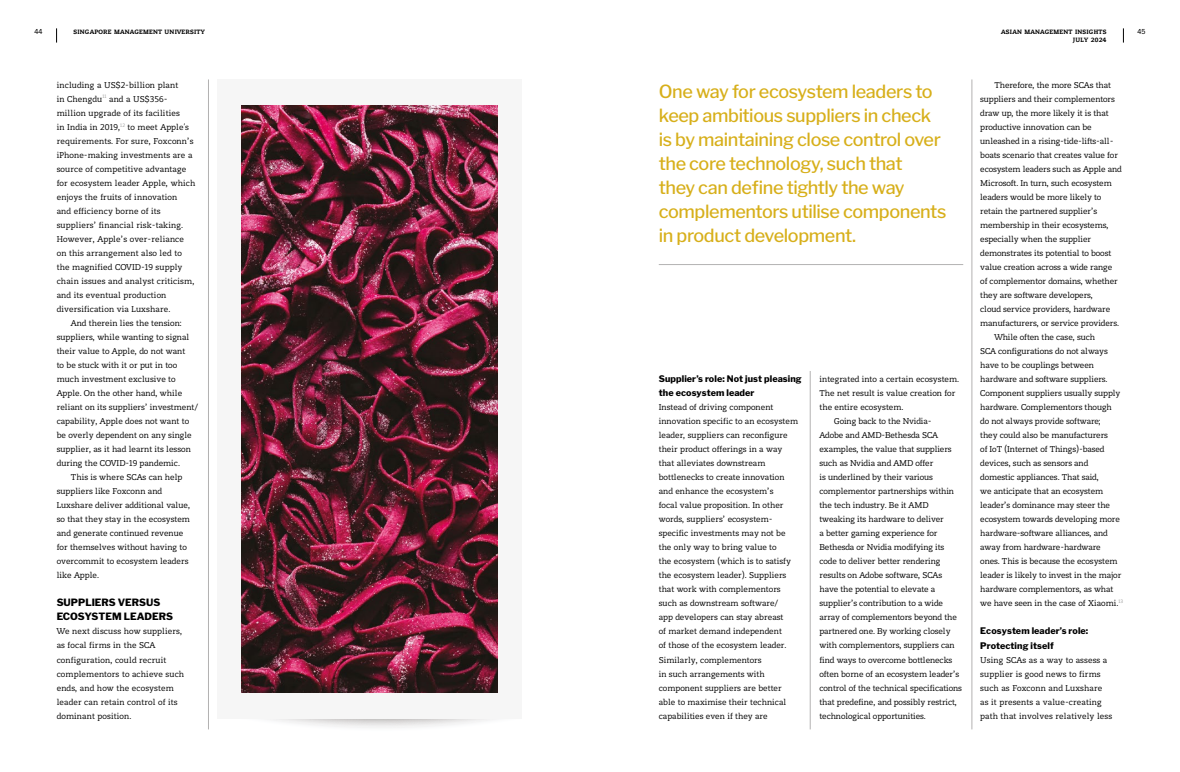
<style>
.page{position:relative;width:1180px;height:772px;background:#fff}
.page>*{position:absolute;margin:0;border:0;box-sizing:border-box;transform-origin:0 0}
.t1{font:500 18px/24px "Libre Franklin";letter-spacing:-.02em;color:#d7af1a}
.t2{font:10px/14px "Sabel";color:#000}
.t3{font:800 10px/14px "Libre Franklin";color:#000}
.t4{font:800 9px/14px "Libre Franklin";letter-spacing:.01em;color:#000}
.t5{font:800 7px "Sabel";letter-spacing:.03em;color:#000}
.t6{font:7px "Trade Gothic Next LT Pro";color:#000}
</style>
<div class="page">
<svg style="left:270px;top:719px;width:223px;height:9px"></svg>
<div style="left:217px;top:79px;width:305px;height:639px;background:#f6f6f6"></div>
<img style="left:241px;top:106px;width:256px;height:585px">
<hr style="left:208px;top:79px;width:1px;height:650px;background:#b3b2b2">
<hr style="left:810px;top:371px;width:1px;height:358px;background:#b3b2b2">
<hr style="left:971px;top:79px;width:1px;height:650px;background:#b3b2b2">
<hr style="left:658px;top:264px;width:305px;height:1px;background:#b3b2b2">
<svg style="left:1122px;top:28px;width:1px;height:15px"></svg>
<svg style="left:56px;top:28px;width:1px;height:15px"></svg>
<p class="t6" style="left:35px;top:26px;width:10px">44</p>
<p class="t5" style="left:73px;top:27px;width:133px">SINGAPORE MANAGEMENT UNIVERSITY</p>
<p class="t2" style="left:57px;top:78px;width:140px">including a US$2-billion plant<br>in Chengdu<sup>11</sup> and a US$356- million upgrade of its facilities<br>in India in 2019,<sup>12</sup> to meet Apple's requirements. For sure, Foxconn’s iPhone-making investments are a source of competitive advantage for ecosystem leader Apple, which enjoys the fruits of innovation<br>and efficiency borne of its suppliers’ financial risk-taking.<br>However, Apple’s over-reliance on this arrangement also led to the magnified COVID-19 supply chain issues and analyst criticism, and its eventual production diversification via Luxshare.</p>
<p class="t2" style="left:71px;top:316px;width:113px">And therein lies the tension:</p>
<p class="t2" style="left:57px;top:330px;width:134px">suppliers, while wanting to signal</p>
<p class="t2" style="left:57px;top:344px;width:130px">their value to Apple, do not want</p>
<p class="t2" style="left:57px;top:358px;width:122px">to be stuck with it or put in too</p>
<p class="t2" style="left:57px;top:372px;width:120px">much investment exclusive to</p>
<p class="t2" style="left:57px;top:386px;width:127px">Apple. On the other hand, while</p>
<p class="t2" style="left:57px;top:400px;width:143px">reliant on its suppliers’ investment/</p>
<p class="t2" style="left:57px;top:414px;width:134px">capability, Apple does not want to</p>
<p class="t2" style="left:57px;top:428px;width:136px">be overly dependent on any single</p>
<p class="t2" style="left:57px;top:442px;width:136px">supplier, as it had learnt its lesson</p>
<p class="t2" style="left:57px;top:456px;width:125px">during the COVID-19 pandemic.</p>
<p class="t2" style="left:71px;top:470px;width:113px">This is where SCAs can help</p>
<p class="t2" style="left:57px;top:484px;width:107px">suppliers like Foxconn and</p>
<p class="t2" style="left:57px;top:498px;width:135px">Luxshare deliver additional value,</p>
<p class="t2" style="left:57px;top:512px;width:135px">so that they stay in the ecosystem</p>
<p class="t2" style="left:57px;top:526px;width:128px">and generate continued revenue</p>
<p class="t2" style="left:57px;top:540px;width:132px">for themselves without having to</p>
<p class="t2" style="left:57px;top:554px;width:133px">overcommit to ecosystem leaders</p>
<p class="t2" style="left:57px;top:568px;width:44px">like Apple.</p>
<p class="t3" style="left:57px;top:595px;width:118px">SUPPLIERS VERSUS<br>ECOSYSTEM LEADERS</p>
<p class="t2" style="left:57px;top:624px;width:129px">We next discuss how suppliers, as focal firms in the SCA configuration, could recruit complementors to achieve such ends, and how the ecosystem leader can retain control of its dominant position.</p>
<p class="t5" style="left:1001px;top:27px;width:107px">ASIAN MANAGEMENT INSIGHTS</p>
<p class="t6" style="left:1137px;top:26px;width:10px">45</p>
<p class="t5" style="left:1072px;top:36px;width:35px">JULY 2024</p>
<h1 class="t1" style="left:658px;top:79px;width:289px">One way for ecosystem leaders to keep ambitious suppliers in check is by maintaining close control over the core technology, such that<br>they can define tightly the way complementors utilise components in product development.</h1>
<p class="t2" style="left:994px;top:78px;width:118px">Therefore, the more SCAs that</p>
<p class="t2" style="left:980px;top:92px;width:136px">suppliers and their complementors</p>
<p class="t2" style="left:980px;top:106px;width:130px">draw up, the more likely it is that</p>
<p class="t2" style="left:980px;top:120px;width:113px">productive innovation can be</p>
<p class="t2" style="left:980px;top:134px;width:135px">unleashed in a rising-tide-lifts-all-</p>
<p class="t2" style="left:980px;top:148px;width:139px">boats scenario that creates value for</p>
<p class="t2" style="left:980px;top:162px;width:143px">ecosystem leaders such as Apple and</p>
<p class="t2" style="left:980px;top:176px;width:133px">Microsoft. In turn, such ecosystem</p>
<p class="t2" style="left:980px;top:190px;width:123px">leaders would be more likely to</p>
<p class="t2" style="left:980px;top:204px;width:118px">retain the partnered supplier’s</p>
<p class="t2" style="left:980px;top:218px;width:130px">membership in their ecosystems,</p>
<p class="t2" style="left:980px;top:232px;width:112px">especially when the supplier</p>
<p class="t2" style="left:980px;top:246px;width:132px">demonstrates its potential to boost</p>
<p class="t2" style="left:980px;top:260px;width:133px">value creation across a wide range</p>
<p class="t2" style="left:980px;top:274px;width:139px">of complementor domains, whether</p>
<p class="t2" style="left:980px;top:288px;width:114px">they are software developers,</p>
<p class="t2" style="left:980px;top:302px;width:131px">cloud service providers, hardware</p>
<p class="t2" style="left:980px;top:316px;width:140px">manufacturers, or service providers.</p>
<p class="t2" style="left:994px;top:330px;width:102px">While often the case, such</p>
<p class="t2" style="left:980px;top:344px;width:129px">SCA configurations do not always</p>
<p class="t2" style="left:980px;top:358px;width:115px">have to be couplings between</p>
<p class="t2" style="left:980px;top:372px;width:129px">hardware and software suppliers.</p>
<p class="t2" style="left:980px;top:386px;width:142px">Component suppliers usually supply</p>
<p class="t2" style="left:980px;top:400px;width:133px">hardware. Complementors though</p>
<p class="t2" style="left:980px;top:414px;width:122px">do not always provide software;</p>
<p class="t2" style="left:980px;top:428px;width:129px">they could also be manufacturers</p>
<p class="t2" style="left:980px;top:442px;width:126px">of IoT (Internet of Things)-based</p>
<p class="t2" style="left:980px;top:456px;width:110px">devices, such as sensors and</p>
<p class="t2" style="left:980px;top:470px;width:120px">domestic appliances. That said,</p>
<p class="t2" style="left:980px;top:484px;width:124px">we anticipate that an ecosystem</p>
<p class="t2" style="left:980px;top:498px;width:131px">leader’s dominance may steer the</p>
<p class="t2" style="left:980px;top:512px;width:141px">ecosystem towards developing more</p>
<p class="t2" style="left:980px;top:526px;width:129px">hardware-software alliances, and</p>
<p class="t2" style="left:980px;top:540px;width:122px">away from hardware-hardware</p>
<p class="t2" style="left:980px;top:554px;width:139px">ones. This is because the ecosystem</p>
<p class="t2" style="left:980px;top:568px;width:142px">leader is likely to invest in the major</p>
<p class="t2" style="left:980px;top:582px;width:135px">hardware complementors, as what</p>
<p class="t2" style="left:980px;top:596px;width:144px">we have seen in the case of Xiaomi.<sup>13</sup></p>
<p class="t4" style="left:980px;top:623px;width:110px">Ecosystem leader’s role:<br>Protecting itself</p>
<p class="t2" style="left:980px;top:652px;width:133px">Using SCAs as a way to assess a supplier is good news to firms such as Foxconn and Luxshare as it presents a value-creating path that involves relatively less</p>
<p class="t4" style="left:658px;top:371px;width:144px">Supplier’s role: Not just pleasing the ecosystem leader</p>
<p class="t2" style="left:658px;top:400px;width:141px">Instead of driving component innovation specific to an ecosystem leader, suppliers can reconfigure their product offerings in a way that alleviates downstream bottlenecks to create innovation and enhance the ecosystem’s<br>focal value proposition. In other words, suppliers’ ecosystem&shy;specific investments may not be the only way to bring value to<br>the ecosystem (which is to satisfy the ecosystem leader). Suppliers that work with complementors such as downstream software/<br>app developers can stay abreast<br>of market demand independent<br>of those of the ecosystem leader.<br>Similarly, complementors<br>in such arrangements with component suppliers are better able to maximise their technical capabilities even if they are</p>
<p class="t2" style="left:819px;top:372px;width:141px">integrated into a certain ecosystem.</p>
<p class="t2" style="left:819px;top:386px;width:137px">The net result is value creation for</p>
<p class="t2" style="left:819px;top:400px;width:85px">the entire ecosystem.</p>
<p class="t2" style="left:833px;top:414px;width:99px">Going back to the Nvidia-</p>
<p class="t2" style="left:819px;top:428px;width:120px">Adobe and AMD-Bethesda SCA</p>
<p class="t2" style="left:819px;top:442px;width:134px">examples, the value that suppliers</p>
<p class="t2" style="left:819px;top:456px;width:115px">such as Nvidia and AMD offer</p>
<p class="t2" style="left:819px;top:470px;width:115px">is underlined by their various</p>
<p class="t2" style="left:819px;top:484px;width:136px">complementor partnerships within</p>
<p class="t2" style="left:819px;top:498px;width:110px">the tech industry. Be it AMD</p>
<p class="t2" style="left:819px;top:512px;width:126px">tweaking its hardware to deliver</p>
<p class="t2" style="left:819px;top:526px;width:120px">a better gaming experience for</p>
<p class="t2" style="left:819px;top:540px;width:126px">Bethesda or Nvidia modifying its</p>
<p class="t2" style="left:819px;top:554px;width:122px">code to deliver better rendering</p>
<p class="t2" style="left:819px;top:568px;width:124px">results on Adobe software, SCAs</p>
<p class="t2" style="left:819px;top:582px;width:117px">have the potential to elevate a</p>
<p class="t2" style="left:819px;top:596px;width:125px">supplier’s contribution to a wide</p>
<p class="t2" style="left:819px;top:610px;width:139px">array of complementors beyond the</p>
<p class="t2" style="left:819px;top:624px;width:132px">partnered one. By working closely</p>
<p class="t2" style="left:819px;top:638px;width:137px">with complementors, suppliers can</p>
<p class="t2" style="left:819px;top:652px;width:134px">find ways to overcome bottlenecks</p>
<p class="t2" style="left:819px;top:666px;width:141px">often borne of an ecosystem leader’s</p>
<p class="t2" style="left:819px;top:680px;width:144px">control of the technical specifications</p>
<p class="t2" style="left:819px;top:694px;width:139px">that predefine, and possibly restrict,</p>
<p class="t2" style="left:819px;top:708px;width:108px">technological opportunities.</p>
</div>
